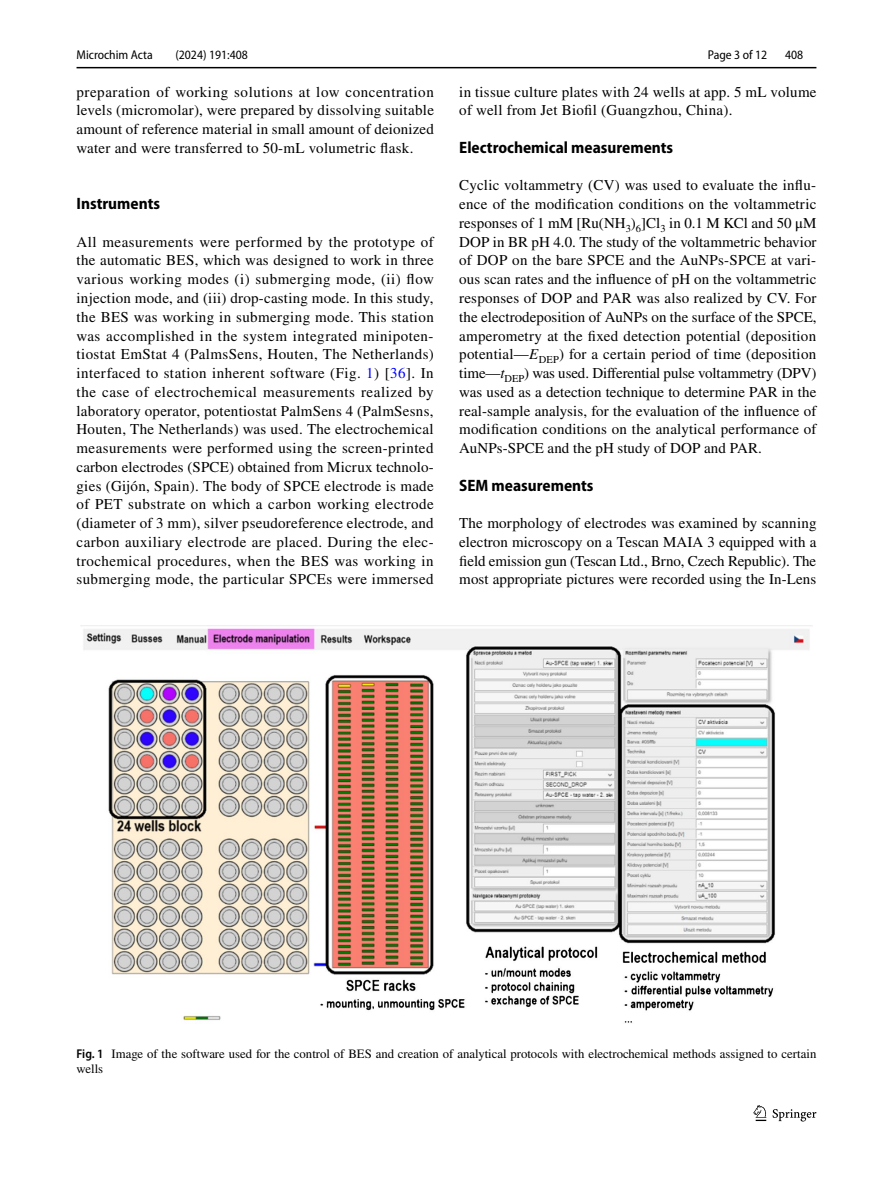
<style>
.page{position:relative;width:893px;height:1187px;background:#fff}
.page>*{position:absolute;margin:0;border:0;box-sizing:border-box;transform-origin:0 0}
.t1{font:700 semi-condensed 16.5px "Myriad Pro";color:#000}
.t2{font:15px/18.8px "STIX";letter-spacing:.02em;color:#000;text-align:justify}
.t3{font:12.75px/15px "STIX";color:#000}
.t4{font:semi-condensed 12.75px "Myriad Pro";color:#000}
.s1{font-style:italic}
.s2{color:#00f}
.s3{font-family:"Myriad Pro";font-weight:600;font-stretch:semi-condensed}
</style>
<div class="page">
<hr style="left:77px;top:67px;width:739px;height:1px;background:#000">
<svg style="left:753px;top:1105px;width:13px;height:15px"></svg>
<svg style="left:773px;top:1109px;width:43px;height:12px"></svg>
<img style="left:81px;top:625px;width:731px;height:397px">
<p class="t4" style="left:77px;top:48px;width:78px">Microchim Acta</p>
<p class="t4" style="left:175px;top:48px;width:74px">(2024) 191:408</p>
<p class="t4" style="left:708px;top:48px;width:61px">Page 3 of 12</p>
<p class="t4" style="left:785px;top:48px;width:20px">408</p>
<p class="t2" style="left:77px;top:83px;width:359px">preparation of working solutions at low concentration levels (micromolar), were prepared by dissolving suitable amount of reference material in small amount of deionized water and were transferred to 50-mL volumetric flask.</p>
<p class="t2" style="left:459px;top:83px;width:359px">in tissue culture plates with 24 wells at app. 5 mL volume of well from Jet Biofil (Guangzhou, China).</p>
<p class="t1" style="left:459px;top:138px;width:215px">Electrochemical measurements</p>
<p class="t2" style="left:459px;top:177px;width:359px">Cyclic voltammetry (CV) was used to evaluate the influ&shy;ence of the modification conditions on the voltammetric responses of 1 mM [Ru(NH<sub>3</sub>)<sub>6</sub>]Cl<sub>3</sub> in 0.1 M KCl and 50 μM DOP in BR pH 4.0. The study of the voltammetric behavior of DOP on the bare SPCE and the AuNPs-SPCE at vari&shy;ous scan rates and the influence of pH on the voltammetric responses of DOP and PAR was also realized by CV. For the electrodeposition of AuNPs on the surface of the SPCE, amperometry at the fixed detection potential (deposition potential—<span class="s1">E</span><sub>DEP</sub>) for a certain period of time (deposition time—<span class="s1">t</span><sub>DEP</sub>) was used. Differential pulse voltammetry (DPV) was used as a detection technique to determine PAR in the real-sample analysis, for the evaluation of the influence of modification conditions on the analytical performance of AuNPs-SPCE and the pH study of DOP and PAR.</p>
<p class="t1" style="left:459px;top:476px;width:136px">SEM measurements</p>
<p class="t2" style="left:459px;top:514px;width:359px">The morphology of electrodes was examined by scanning electron microscopy on a Tescan MAIA 3 equipped with a field emission gun (Tescan Ltd., Brno, Czech Republic). The most appropriate pictures were recorded using the In-Lens</p>
<p class="t1" style="left:77px;top:194px;width:85px">Instruments</p>
<p class="t2" style="left:77px;top:233px;width:359px">All measurements were performed by the prototype of the automatic BES, which was designed to work in three various working modes (i) submerging mode, (ii) flow injection mode, and (iii) drop-casting mode. In this study, the BES was working in submerging mode. This station was accomplished in the system integrated minipoten&shy;tiostat EmStat 4 (PalmsSens, Houten, The Netherlands) interfaced to station inherent software (Fig. <span class="s2">1</span>) [<span class="s2">36</span>]. In the case of electrochemical measurements realized by laboratory operator, potentiostat PalmSens 4 (PalmSesns, Houten, The Netherlands) was used. The electrochemical measurements were performed using the screen-printed carbon electrodes (SPCE) obtained from Micrux technolo&shy;gies (Gijón, Spain). The body of SPCE electrode is made of PET substrate on which a carbon working electrode (diameter of 3 mm), silver pseudoreference electrode, and carbon auxiliary electrode are placed. During the elec&shy;trochemical procedures, when the BES was working in submerging mode, the particular SPCEs were immersed</p>
<p class="t3" style="left:77px;top:1047px;width:741px"><span class="s3">Fig. 1</span> Image of the software used for the control of BES and creation of analytical protocols with electrochemical methods assigned to certain wells</p>
</div>
